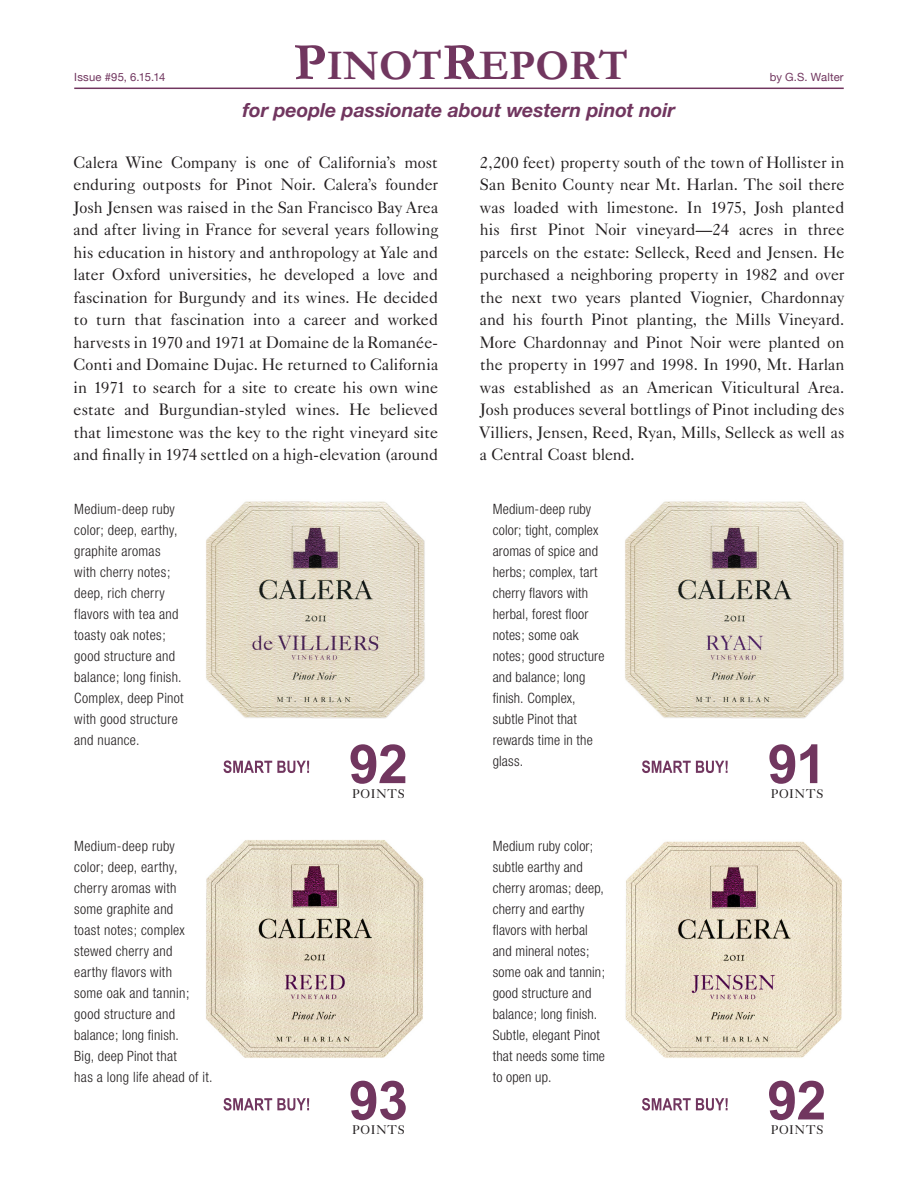
<style>
.page{position:relative;width:918px;height:1188px;background:#fff}
.page>*{position:absolute;margin:0;border:0;box-sizing:border-box;transform-origin:0 0}
.t1{font:700 54px "Arial";letter-spacing:-.015em;color:#71365f}
.t2{font:700 42.6px "Garamond";color:#71365f}
.t3{font:italic 700 19.5px "Helvetica Neue";color:#71365f}
.t4{font:16.5px/22.5px "Caslon 540 BT";color:#231f20;text-align:justify}
.t5{font:300 condensed 14.25px/21px "Helvetica Neue";letter-spacing:.015em;color:#231f20}
.t6{font:12.6px "Caslon 540 BT";letter-spacing:.065em;color:#231f20}
.t7{font:11.25px "Helvetica Neue";letter-spacing:.015em;color:#71365f}
.s1{font-size:53.1px}
</style>
<div class="page">
<hr style="left:74px;top:88px;width:770px;height:1px;background:#71365f">
<img style="left:206px;top:501px;width:219px;height:218px">
<img style="left:625px;top:841px;width:217px;height:217px">
<img style="left:206px;top:840px;width:218px;height:218px">
<img style="left:625px;top:501px;width:219px;height:218px">
<svg style="left:642px;top:1098px;width:86px;height:13px"></svg>
<svg style="left:223px;top:1098px;width:86px;height:13px"></svg>
<svg style="left:223px;top:760px;width:86px;height:13px"></svg>
<svg style="left:642px;top:760px;width:86px;height:13px"></svg>
<p class="t2" style="left:294px;top:51px;width:336px"><span class="s1">P</span>INOT<span class="s1">R</span>EPORT</p>
<p class="t7" style="left:74px;top:69px;width:93px">Issue #95, 6.15.14</p>
<p class="t7" style="left:770px;top:69px;width:76px">by G.S. Walter</p>
<p class="t3" style="left:242px;top:98px;width:434px">for people passionate about western pinot noir</p>
<p class="t4" style="left:74px;top:151px;width:366px">Calera Wine Company is one of California’s most enduring outposts for Pinot Noir. Calera’s founder Josh Jensen was raised in the San Francisco Bay Area and after living in France for several years following his education in history and anthropology at Yale and later Oxford universities, he developed a love and fascination for Burgundy and its wines. He decided to turn that fascination into a career and worked harvests in 1970 and 1971 at Domaine de la Romanée-Conti and Domaine Dujac. He returned to California in 1971 to search for a site to create his own wine estate and Burgundian-styled wines. He believed that limestone was the key to the right vineyard site and finally in 1974 settled on a high-elevation (around</p>
<p class="t4" style="left:480px;top:151px;width:366px">2,200 feet) property south of the town of Hollister in San Benito County near Mt. Harlan. The soil there was loaded with limestone. In 1975, Josh planted his first Pinot Noir vineyard—24 acres in three parcels on the estate: Selleck, Reed and Jensen. He purchased a neighboring property in 1982 and over the next two years planted Viognier, Chardonnay and his fourth Pinot planting, the Mills Vineyard.<br>More Chardonnay and Pinot Noir were planted on the property in 1997 and 1998. In 1990, Mt. Harlan was established as an American Viticultural Area.<br>Josh produces several bottlings of Pinot including des Villiers, Jensen, Reed, Ryan, Mills, Selleck as well as a Central Coast blend.</p>
<p class="t5" style="left:74px;top:498px;width:111px">Medium-deep ruby color; deep, earthy, graphite aromas with cherry notes; deep, rich cherry flavors with tea and toasty oak notes; good structure and balance; long finish.<br>Complex, deep Pinot with good structure and nuance.</p>
<p class="t5" style="left:74px;top:836px;width:140px">Medium-deep ruby<br>color; deep, earthy, cherry aromas with<br>some graphite and<br>toast notes; complex stewed cherry and<br>earthy flavors with<br>some oak and tannin; good structure and balance; long finish.<br>Big, deep Pinot that<br>has a long life ahead of it.</p>
<p class="t1" style="left:349px;top:729px;width:61px">92</p>
<p class="t6" style="left:352px;top:785px;width:54px">POINTS</p>
<p class="t1" style="left:349px;top:1065px;width:61px">93</p>
<p class="t6" style="left:352px;top:1122px;width:54px">POINTS</p>
<p class="t5" style="left:493px;top:498px;width:113px">Medium-deep ruby color; tight, complex aromas of spice and herbs; complex, tart cherry flavors with herbal, forest floor notes; some oak notes; good structure and balance; long finish. Complex, subtle Pinot that rewards time in the glass.</p>
<p class="t5" style="left:493px;top:836px;width:114px">Medium ruby color; subtle earthy and cherry aromas; deep, cherry and earthy flavors with herbal and mineral notes; some oak and tannin; good structure and balance; long finish.<br>Subtle, elegant Pinot that needs some time to open up.</p>
<p class="t1" style="left:768px;top:729px;width:60px">91</p>
<p class="t6" style="left:771px;top:785px;width:54px">POINTS</p>
<p class="t1" style="left:767px;top:1065px;width:61px">92</p>
<p class="t6" style="left:771px;top:1122px;width:54px">POINTS</p>
</div>
